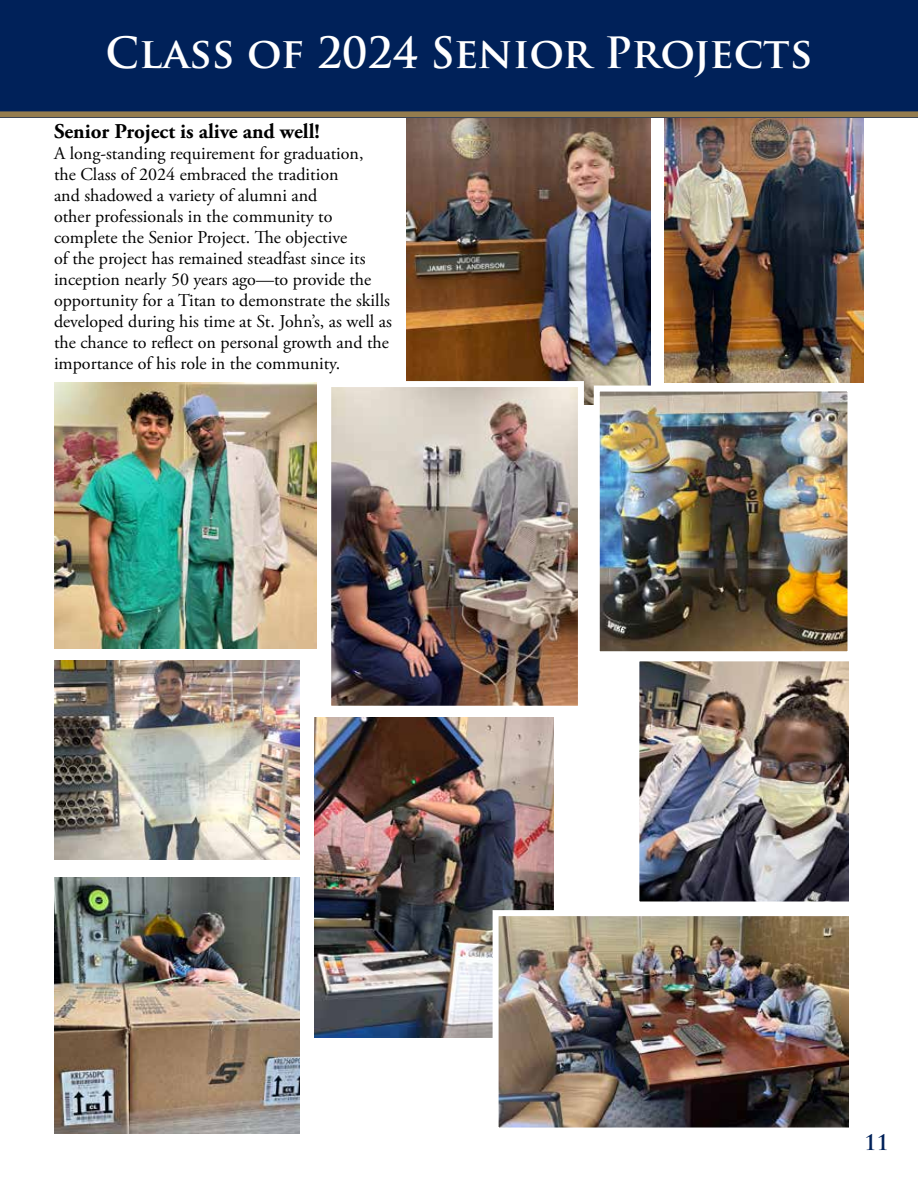
<style>
.page{position:relative;width:918px;height:1188px;background:#fff}
.page>*{position:absolute;margin:0;border:0;box-sizing:border-box;transform-origin:0 0}
.t1{font:700 42px "Trajan Pro";color:#fff}
.t2{font:700 21px "Adobe Garamond Pro";color:#000}
.t3{font:700 21px "Trajan Pro";color:#002159}
.t4{font:18px/21px "Adobe Garamond Pro";color:#000}
</style>
<div class="page">
<img style="left:665px;top:117px;width:199px;height:266px">
<img style="left:406px;top:117px;width:245px;height:287px">
<img style="left:314px;top:718px;width:240px;height:319px">
<div style="left:0;top:0;width:918px;height:117px;background:#002159"></div>
<div style="left:0;top:111px;width:918px;height:6px;background:#947c4e"></div>
<img style="left:54px;top:383px;width:262px;height:265px">
<img style="left:332px;top:388px;width:245px;height:317px">
<div style="left:325px;top:381px;width:259px;height:331px;border:6px solid #fff"></div>
<img style="left:640px;top:662px;width:208px;height:238px">
<div style="left:636px;top:658px;width:216px;height:246px;border:3px solid #fff"></div>
<img style="left:54px;top:660px;width:246px;height:199px">
<img style="left:54px;top:877px;width:246px;height:257px">
<img style="left:500px;top:917px;width:348px;height:210px">
<div style="left:493px;top:910px;width:362px;height:224px;border:6px solid #fff"></div>
<img style="left:601px;top:393px;width:246px;height:257px">
<div style="left:594px;top:386px;width:260px;height:271px;border:6px solid #fff"></div>
<h1 class="t1" style="left:106px;top:26px;width:708px">Class of 2024 Senior Projects</h1>
<p class="t2" style="left:54px;top:120px;width:267px">Senior Project is alive and well!</p>
<p class="t4" style="left:54px;top:144px;width:339px">A long-standing requirement for graduation,<br>the Class of 2024 embraced the tradition<br>and shadowed a variety of alumni and<br>other professionals in the community to complete the Senior Project. The objective<br>of the project has remained steadfast since its inception nearly 50 years ago—to provide the opportunity for a Titan to demonstrate the skills developed during his time at St. John’s, as well as the chance to reflect on personal growth and the importance of his role in the community.</p>
<p class="t3" style="left:864px;top:1129px;width:27px">11</p>
</div>
